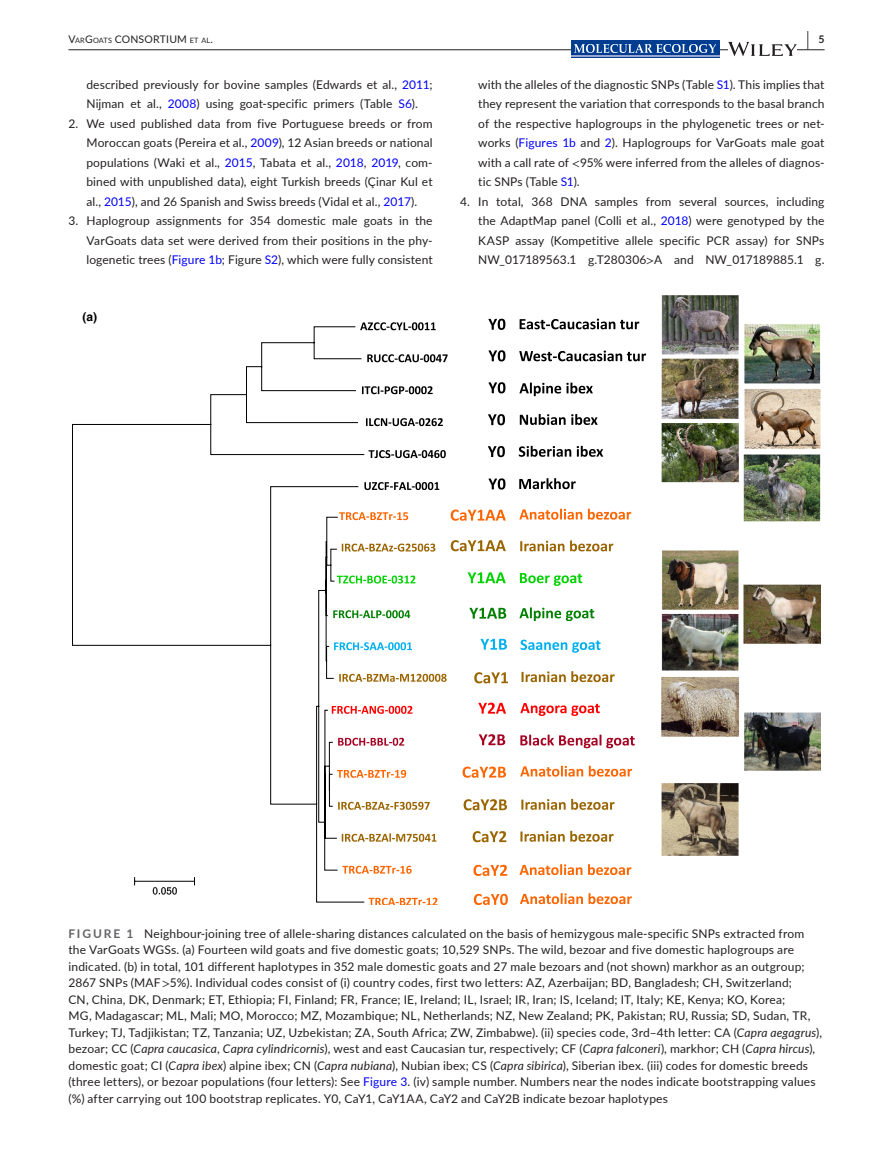
<style>
.page{position:relative;width:893px;height:1174px;background:#fff}
.page>*{position:absolute;margin:0;border:0;box-sizing:border-box;transform-origin:0 0}
.t1{font:700 19.5px "Lato";color:#231f20;scale:.43 1}
.t2{font:12px/19.5px "Lato";letter-spacing:.015em;color:#231f20;text-align:justify}
.t3{font:700 12px "Helvetica";color:#000}
.t4{font:10.5px "Lato";letter-spacing:.02em;color:#231f20}
.s1{font-size:7.35px}
.s2{color:#00f}
.s3{font-family:"STIX"}
.s4{font-weight:700;color:#636366}
.s5{font-style:italic}
</style>
<div class="page">
<hr style="left:68px;top:49px;width:756px;height:1px;background:#231f20">
<div style="left:571px;top:41px;width:149px;height:17px;background:#003d91"></div>
<img style="left:575px;top:44px;width:141px;height:8px">
<hr style="left:571px;top:55px;width:149px;height:2px;background:#96a6d0">
<svg style="left:728px;top:42px;width:69px;height:14px"></svg>
<img style="left:661px;top:295px;width:160px;height:560px">
<svg style="left:478px;top:702px;width:28px;height:11px"></svg>
<svg style="left:479px;top:734px;width:26px;height:11px"></svg>
<svg style="left:469px;top:608px;width:37px;height:10px"></svg>
<svg style="left:480px;top:639px;width:27px;height:10px"></svg>
<svg style="left:468px;top:572px;width:38px;height:11px"></svg>
<svg style="left:519px;top:508px;width:112px;height:11px"></svg>
<svg style="left:520px;top:765px;width:112px;height:11px"></svg>
<svg style="left:520px;top:864px;width:111px;height:11px"></svg>
<svg style="left:520px;top:540px;width:93px;height:11px"></svg>
<svg style="left:521px;top:799px;width:93px;height:11px"></svg>
<svg style="left:520px;top:830px;width:94px;height:11px"></svg>
<svg style="left:520px;top:573px;width:62px;height:13px"></svg>
<svg style="left:519px;top:607px;width:75px;height:14px"></svg>
<svg style="left:521px;top:671px;width:94px;height:11px"></svg>
<svg style="left:520px;top:639px;width:81px;height:13px"></svg>
<svg style="left:520px;top:703px;width:80px;height:13px"></svg>
<svg style="left:520px;top:734px;width:115px;height:14px"></svg>
<svg style="left:520px;top:319px;width:119px;height:10px"></svg>
<svg style="left:519px;top:350px;width:127px;height:11px"></svg>
<svg style="left:519px;top:382px;width:74px;height:14px"></svg>
<svg style="left:520px;top:414px;width:78px;height:11px"></svg>
<svg style="left:519px;top:446px;width:84px;height:11px"></svg>
<svg style="left:519px;top:478px;width:57px;height:11px"></svg>
<svg style="left:361px;top:322px;width:75px;height:8px"></svg>
<svg style="left:367px;top:354px;width:81px;height:8px"></svg>
<svg style="left:365px;top:386px;width:68px;height:8px"></svg>
<svg style="left:366px;top:418px;width:77px;height:8px"></svg>
<svg style="left:368px;top:450px;width:78px;height:8px"></svg>
<svg style="left:365px;top:482px;width:74px;height:8px"></svg>
<svg style="left:365px;top:610px;width:45px;height:8px"></svg>
<svg style="left:365px;top:575px;width:51px;height:8px"></svg>
<svg style="left:365px;top:543px;width:70px;height:8px"></svg>
<svg style="left:365px;top:512px;width:43px;height:8px"></svg>
<svg style="left:365px;top:674px;width:82px;height:8px"></svg>
<svg style="left:365px;top:642px;width:47px;height:8px"></svg>
<svg style="left:365px;top:706px;width:48px;height:8px"></svg>
<svg style="left:365px;top:737px;width:39px;height:8px"></svg>
<svg style="left:365px;top:770px;width:41px;height:8px"></svg>
<svg style="left:365px;top:801px;width:65px;height:9px"></svg>
<svg style="left:365px;top:833px;width:71px;height:8px"></svg>
<svg style="left:365px;top:865px;width:47px;height:8px"></svg>
<svg style="left:368px;top:897px;width:70px;height:8px"></svg>
<svg style="left:72px;top:326px;width:293px;height:577px"></svg>
<hr style="left:135px;top:880px;width:59px;height:1px;background:#000">
<svg style="left:153px;top:887px;width:24px;height:7px"></svg>
<svg style="left:520px;top:893px;width:112px;height:11px"></svg>
<svg style="left:451px;top:540px;width:55px;height:11px"></svg>
<svg style="left:451px;top:509px;width:55px;height:12px"></svg>
<svg style="left:474px;top:672px;width:34px;height:11px"></svg>
<svg style="left:463px;top:766px;width:43px;height:11px"></svg>
<svg style="left:473px;top:864px;width:34px;height:12px"></svg>
<svg style="left:474px;top:893px;width:34px;height:12px"></svg>
<svg style="left:464px;top:799px;width:43px;height:11px"></svg>
<svg style="left:473px;top:831px;width:33px;height:11px"></svg>
<svg style="left:488px;top:478px;width:17px;height:11px"></svg>
<svg style="left:488px;top:446px;width:17px;height:11px"></svg>
<svg style="left:488px;top:414px;width:17px;height:11px"></svg>
<svg style="left:488px;top:382px;width:17px;height:11px"></svg>
<svg style="left:488px;top:350px;width:17px;height:11px"></svg>
<svg style="left:488px;top:319px;width:17px;height:11px"></svg>
<p class="t4" style="left:68px;top:31px;width:78px">V<span class="s1">AR</span>G<span class="s1">OATS</span> CONSORT</p>
<p class="t4" style="left:166px;top:31px;width:48px">IUM <span class="s1">ET AL</span>.</p>
<h1 class="t1" style="left:807px;top:25px;width:43px">| <sup>5</sup></h1>
<p class="t2" style="left:86px;top:74px;width:348px">described previously for bovine samples (Edwards et al., <span class="s2">2011</span>;<br>Nijman et al., <span class="s2">2008</span>) using goat-specific primers (Table <span class="s2">S6</span>).</p>
<p class="t2" style="left:86px;top:113px;width:348px;text-indent:-18px">2. We used published data from five Portuguese breeds or from Moroccan goats (Pereira et al., <span class="s2">2009</span>), 12 Asian breeds or national populations (Waki et al., <span class="s2">2015</span>, Tabata et al., <span class="s2">2018</span>, <span class="s2">2019</span>, com&shy;bined with unpublished data), eight Turkish breeds (Çinar Kul et al., <span class="s2">2015</span>), and 26 Spanish and Swiss breeds (Vidal et al., <span class="s2">2017</span>).</p>
<p class="t2" style="left:86px;top:210px;width:348px;text-indent:-18px">3. Haplogroup assignments for 354 domestic male goats in the VarGoats data set were derived from their positions in the phy&shy;logenetic trees (<span class="s2">Figure 1b</span>; Figure <span class="s2">S2</span>), which were fully consistent</p>
<p class="t2" style="left:478px;top:74px;width:348px">with the alleles of the diagnostic SNPs (Table <span class="s2">S1</span>). This implies that they represent the variation that corresponds to the basal branch of the respective haplogroups in the phylogenetic trees or net&shy;works (<span class="s2">Figures 1b</span> and <span class="s2">2</span>). Haplogroups for VarGoats male goat with a call rate of <span class="s3">&lt;</span>95% were inferred from the alleles of diagnos&shy;tic SNPs (Table <span class="s2">S1</span>).</p>
<p class="t2" style="left:478px;top:191px;width:348px;text-indent:-18px">4. In total, 368 DNA samples from several sources, including the AdaptMap panel (Colli et al., <span class="s2">2018</span>) were genotyped by the KASP assay (Kompetitive allele specific PCR assay) for SNPs NW_017189563.1 g.T280306<span class="s3">&gt;</span>A and NW_017189885.1 g.</p>
<p class="t3" style="left:83px;top:310px;width:16px">(a)</p>
<p class="t2" style="left:68px;top:924px;width:755px;line-height:16.5px;text-align:left"><span class="s4">FIGURE 1</span> Neighbour-joining tree of allele-sharing distances calculated on the basis of hemizygous male-specific SNPs extracted from the VarGoats WGSs. (a) Fourteen wild goats and five domestic goats; 10,529 SNPs. The wild, bezoar and five domestic haplogroups are indicated. (b) in total, 101 different haplotypes in 352 male domestic goats and 27 male bezoars and (not shown) markhor as an outgroup; 2867 SNPs (MAF <span class="s3">&gt;</span>5%). Individual codes consist of (i) country codes, first two letters: AZ, Azerbaijan; BD, Bangladesh; CH, Switzerland;<br>CN, China, DK, Denmark; ET, Ethiopia; FI, Finland; FR, France; IE, Ireland; IL, Israel; IR, Iran; IS, Iceland; IT, Italy; KE, Kenya; KO, Korea;<br>MG, Madagascar; ML, Mali; MO, Morocco; MZ, Mozambique; NL, Netherlands; NZ, New Zealand; PK, Pakistan; RU, Russia; SD, Sudan, TR, Turkey; TJ, Tadjikistan; TZ, Tanzania; UZ, Uzbekistan; ZA, South Africa; ZW, Zimbabwe). (ii) species code, 3rd–4th letter: CA (<span class="s5">Capra aegagrus</span>), bezoar; CC (<span class="s5">Capra caucasica</span>, <span class="s5">Capra cylindricornis</span>), west and east Caucasian tur, respectively; CF (<span class="s5">Capra falconeri</span>), markhor; CH (<span class="s5">Capra hircus</span>), domestic goat; CI (<span class="s5">Capra ibex</span>) alpine ibex; CN (<span class="s5">Capra nubiana</span>), Nubian ibex; CS (<span class="s5">Capra sibirica</span>), Siberian ibex. (iii) codes for domestic breeds (three letters), or bezoar populations (four letters): See <span class="s2">Figure 3</span>. (iv) sample number. Numbers near the nodes indicate bootstrapping values (%) after carrying out 100 bootstrap replicates. Y0, CaY1, CaY1AA, CaY2 and CaY2B indicate bezoar haplotypes</p>
</div>
